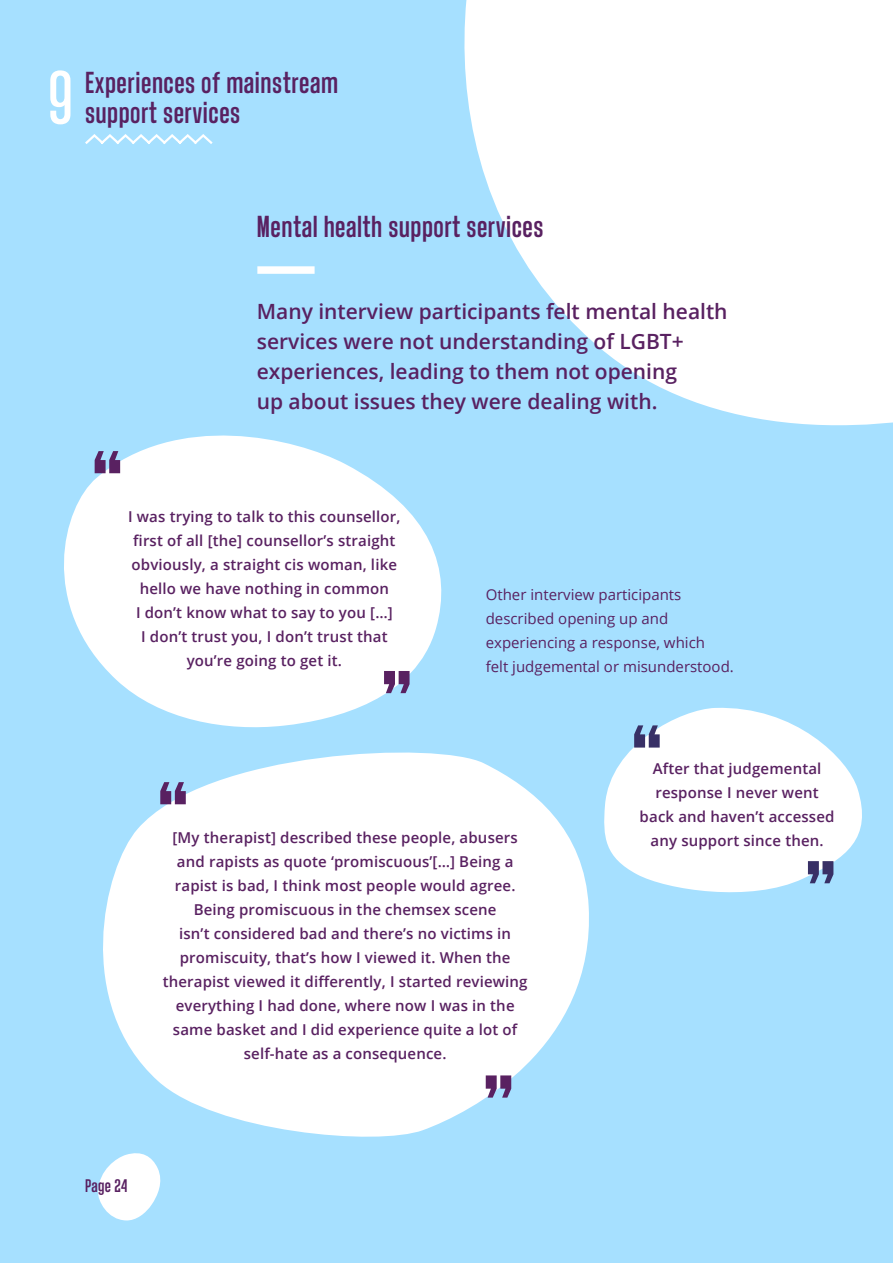
<style>
.page{position:relative;width:893px;height:1263px;background:#a6e0ff}
.page>*{position:absolute;margin:0;border:0;box-sizing:border-box;transform-origin:0 0}
.t1{font:500 75px "Landasans";color:#fff}
.t2{font:600 30px/30px "Landasans";letter-spacing:.02em;color:#592161}
.t3{font:600 21px/30px "Open Sans";color:#592161}
.t4{font:600 18px "Landasans";letter-spacing:.02em;color:#592161}
.t5{font:600 15px/24px "Open Sans";letter-spacing:.01em;color:#592161;text-align:center}
.t6{font:15px/24px "Open Sans";color:#592161}
</style>
<div class="page">
<svg style="left:98px;top:1153px;width:63px;height:68px"></svg>
<svg style="left:464px;top:0;width:429px;height:426px;fill:#fff"></svg>
<svg style="left:64px;top:435px;width:378px;height:293px;fill:#fff"></svg>
<svg style="left:95px;top:451px;width:25px;height:22px"></svg>
<svg style="left:384px;top:671px;width:26px;height:22px"></svg>
<svg style="left:85px;top:134px;width:128px;height:10px"></svg>
<div style="left:257px;top:266px;width:58px;height:8px;background:#fff"></div>
<svg style="left:604px;top:707px;width:258px;height:186px;fill:#fff"></svg>
<svg style="left:103px;top:752px;width:486px;height:385px;fill:#fff"></svg>
<svg style="left:634px;top:725px;width:26px;height:22px"></svg>
<svg style="left:808px;top:861px;width:25px;height:22px"></svg>
<svg style="left:160px;top:782px;width:26px;height:22px"></svg>
<svg style="left:486px;top:1075px;width:25px;height:22px"></svg>
<h1 class="t1" style="left:48px;top:59px;width:27px">9</h1>
<h2 class="t2" style="left:85px;top:68px;width:255px">Experiences of mainstream support services</h2>
<h2 class="t2" style="left:257px;top:212px;width:288px">Mental health support services</h2>
<h3 class="t3" style="left:257px;top:296px;width:472px">Many interview participants felt mental health services were not understanding of LGBT+ experiences, leading to them not opening<br>up about issues they were dealing with.</h3>
<p class="t5" style="left:128px;top:504px;width:274px">I was trying to talk to this counsellor, first of all [the] counsellor’s straight obviously, a straight cis woman, like hello we have nothing in common<br>I don’t know what to say to you […]<br>I don’t trust you, I don’t trust that you’re going to get it.</p>
<p class="t6" style="left:486px;top:583px;width:250px">Other interview participants described opening up and experiencing a response, which<br>felt judgemental or misunderstood.</p>
<p class="t5" style="left:163px;top:825px;width:366px">[My therapist] described these people, abusers and rapists as quote ‘promiscuous’[…] Being a rapist is bad, I think most people would agree.<br>Being promiscuous in the chemsex scene<br>isn’t considered bad and there’s no victims in promiscuity, that’s how I viewed it. When the therapist viewed it differently, I started reviewing everything I had done, where now I was in the same basket and I did experience quite a lot of self-hate as a consequence.</p>
<p class="t4" style="left:85px;top:1177px;width:44px">Page 24</p>
<p class="t5" style="left:640px;top:756px;width:196px">After that judgemental response I never went back and haven’t accessed any support since then.</p>
</div>
